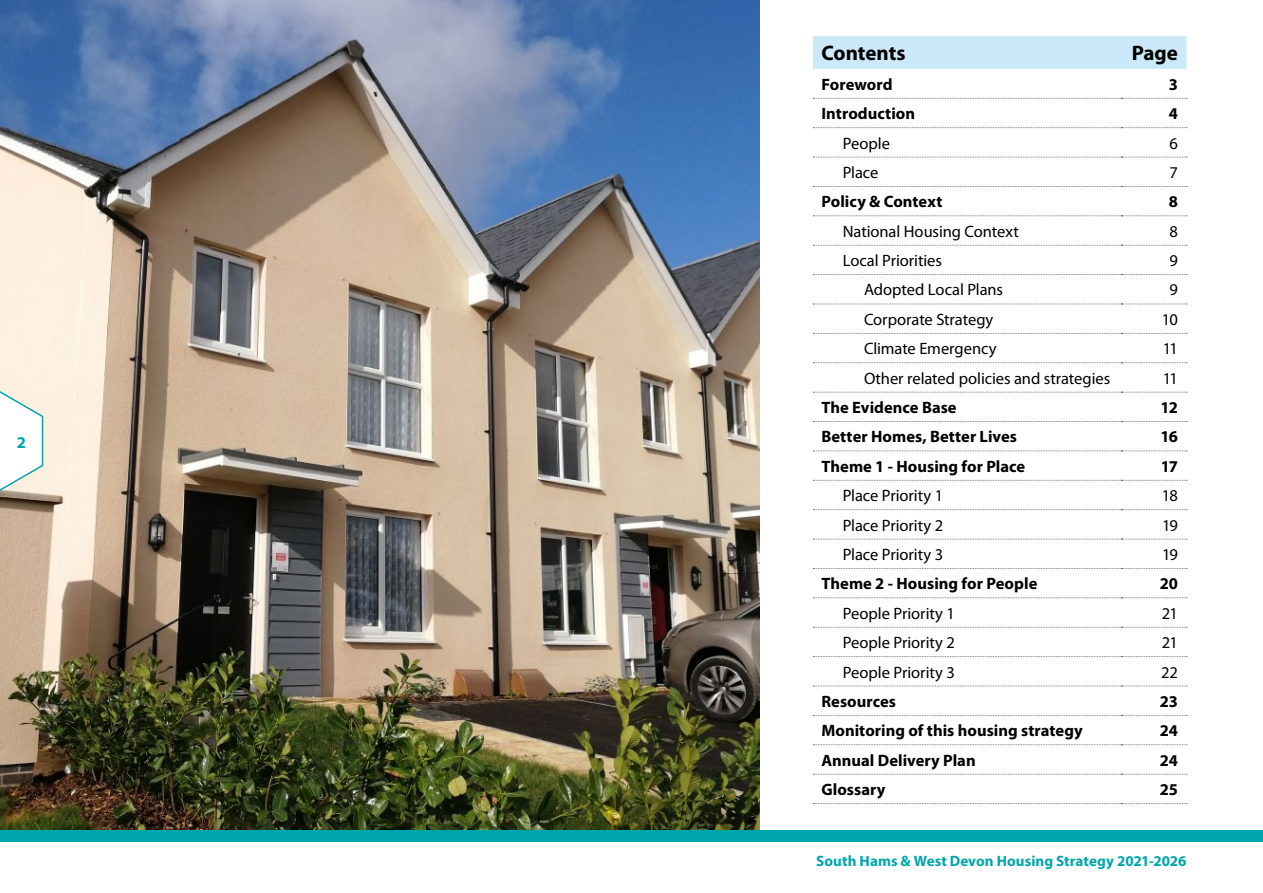
<style>
.page{position:relative;width:1263px;height:893px;background:#fff}
.page>*{position:absolute;margin:0;border:0;box-sizing:border-box;transform-origin:0 0}
.t1{font:700 21px "Myriad Pro";letter-spacing:-.005em;color:#000}
.t2{font:16.5px "Myriad Pro";letter-spacing:-.005em;color:#000}
.t3{font:700 16.5px "Myriad Pro";color:#000}
.t4{font:700 16.5px "Myriad Pro";color:#00a6ac}
.t5{font:700 15px "Myriad Pro";letter-spacing:.005em;color:#00a6ac}
</style>
<div class="page">
<div style="left:0;top:830px;width:1263px;height:12px;background:#00a6ac"></div>
<img style="left:0;top:0;width:759px;height:830px">
<svg style="left:0;top:390px;width:45px;height:102px"></svg>
<div style="left:813px;top:36px;width:373px;height:33px;background:#cbe9f8"></div>
<svg style="left:813px;top:97px;width:373px;height:677px"></svg>
<svg style="left:813px;top:98px;width:374px;height:1px"></svg>
<svg style="left:813px;top:127px;width:374px;height:1px"></svg>
<svg style="left:813px;top:157px;width:374px;height:1px"></svg>
<svg style="left:813px;top:186px;width:374px;height:1px"></svg>
<svg style="left:813px;top:215px;width:374px;height:1px"></svg>
<svg style="left:813px;top:245px;width:374px;height:1px"></svg>
<svg style="left:813px;top:274px;width:374px;height:1px"></svg>
<svg style="left:813px;top:304px;width:374px;height:1px"></svg>
<svg style="left:813px;top:333px;width:374px;height:1px"></svg>
<svg style="left:813px;top:362px;width:374px;height:1px"></svg>
<svg style="left:813px;top:392px;width:374px;height:1px"></svg>
<svg style="left:813px;top:421px;width:374px;height:1px"></svg>
<svg style="left:813px;top:451px;width:374px;height:1px"></svg>
<svg style="left:813px;top:480px;width:374px;height:1px"></svg>
<svg style="left:813px;top:509px;width:374px;height:1px"></svg>
<svg style="left:813px;top:539px;width:374px;height:1px"></svg>
<svg style="left:813px;top:568px;width:374px;height:1px"></svg>
<svg style="left:813px;top:597px;width:374px;height:1px"></svg>
<svg style="left:813px;top:627px;width:374px;height:1px"></svg>
<svg style="left:813px;top:656px;width:374px;height:1px"></svg>
<svg style="left:813px;top:686px;width:374px;height:1px"></svg>
<svg style="left:813px;top:715px;width:374px;height:1px"></svg>
<svg style="left:813px;top:744px;width:374px;height:1px"></svg>
<svg style="left:813px;top:774px;width:374px;height:1px"></svg>
<svg style="left:813px;top:803px;width:374px;height:1px"></svg>
<p class="t4" style="left:17px;top:432px;width:11px">2</p>
<p class="t1" style="left:821px;top:40px;width:86px">Contents</p>
<p class="t1" style="left:1132px;top:40px;width:48px">Page</p>
<p class="t3" style="left:821px;top:73px;width:73px">Foreword</p>
<p class="t3" style="left:1169px;top:73px;width:11px">3</p>
<p class="t3" style="left:821px;top:103px;width:95px">Introduction</p>
<p class="t3" style="left:1169px;top:103px;width:11px">4</p>
<p class="t2" style="left:843px;top:133px;width:49px">People</p>
<p class="t2" style="left:1169px;top:133px;width:10px">6</p>
<p class="t2" style="left:843px;top:162px;width:37px">Place</p>
<p class="t2" style="left:1169px;top:162px;width:10px">7</p>
<p class="t3" style="left:821px;top:191px;width:122px">Policy &amp; Context</p>
<p class="t3" style="left:1169px;top:191px;width:11px">8</p>
<p class="t2" style="left:843px;top:221px;width:178px">National Housing Context</p>
<p class="t2" style="left:1169px;top:221px;width:10px">8</p>
<p class="t2" style="left:843px;top:250px;width:101px">Local Priorities</p>
<p class="t2" style="left:1169px;top:250px;width:10px">9</p>
<p class="t2" style="left:864px;top:280px;width:141px">Adopted Local Plans</p>
<p class="t2" style="left:1169px;top:280px;width:10px">9</p>
<p class="t2" style="left:864px;top:309px;width:131px">Corporate Strategy</p>
<p class="t2" style="left:1162px;top:309px;width:18px">10</p>
<p class="t2" style="left:864px;top:339px;width:134px">Climate Emergency</p>
<p class="t2" style="left:1163px;top:339px;width:17px">11</p>
<p class="t2" style="left:864px;top:368px;width:248px">Other related policies and strategies</p>
<p class="t2" style="left:1163px;top:368px;width:17px">11</p>
<p class="t3" style="left:821px;top:397px;width:137px">The Evidence Base</p>
<p class="t3" style="left:1160px;top:397px;width:19px">12</p>
<p class="t3" style="left:821px;top:426px;width:197px">Better Homes, Better Lives</p>
<p class="t3" style="left:1160px;top:426px;width:19px">16</p>
<p class="t3" style="left:821px;top:455px;width:205px">Theme 1 - Housing for Place</p>
<p class="t3" style="left:1161px;top:455px;width:19px">17</p>
<p class="t2" style="left:843px;top:485px;width:102px">Place Priority 1</p>
<p class="t2" style="left:1162px;top:485px;width:17px">18</p>
<p class="t2" style="left:843px;top:515px;width:102px">Place Priority 2</p>
<p class="t2" style="left:1162px;top:515px;width:17px">19</p>
<p class="t2" style="left:843px;top:544px;width:102px">Place Priority 3</p>
<p class="t2" style="left:1162px;top:544px;width:17px">19</p>
<p class="t3" style="left:821px;top:573px;width:217px">Theme 2 - Housing for People</p>
<p class="t3" style="left:1160px;top:573px;width:20px">20</p>
<p class="t2" style="left:843px;top:603px;width:114px">People Priority 1</p>
<p class="t2" style="left:1162px;top:603px;width:18px">21</p>
<p class="t2" style="left:843px;top:632px;width:114px">People Priority 2</p>
<p class="t2" style="left:1162px;top:632px;width:18px">21</p>
<p class="t2" style="left:843px;top:662px;width:114px">People Priority 3</p>
<p class="t2" style="left:1161px;top:662px;width:18px">22</p>
<p class="t3" style="left:821px;top:691px;width:76px">Resources</p>
<p class="t3" style="left:1160px;top:691px;width:20px">23</p>
<p class="t3" style="left:821px;top:720px;width:263px">Monitoring of this housing strategy</p>
<p class="t3" style="left:1160px;top:720px;width:20px">24</p>
<p class="t3" style="left:821px;top:749px;width:156px">Annual Delivery Plan</p>
<p class="t3" style="left:1160px;top:749px;width:20px">24</p>
<p class="t3" style="left:821px;top:779px;width:65px">Glossary</p>
<p class="t3" style="left:1160px;top:779px;width:20px">25</p>
<p class="t5" style="left:816px;top:851px;width:372px">South Hams &amp; West Devon Housing Strategy 2021-2026</p>
</div>
